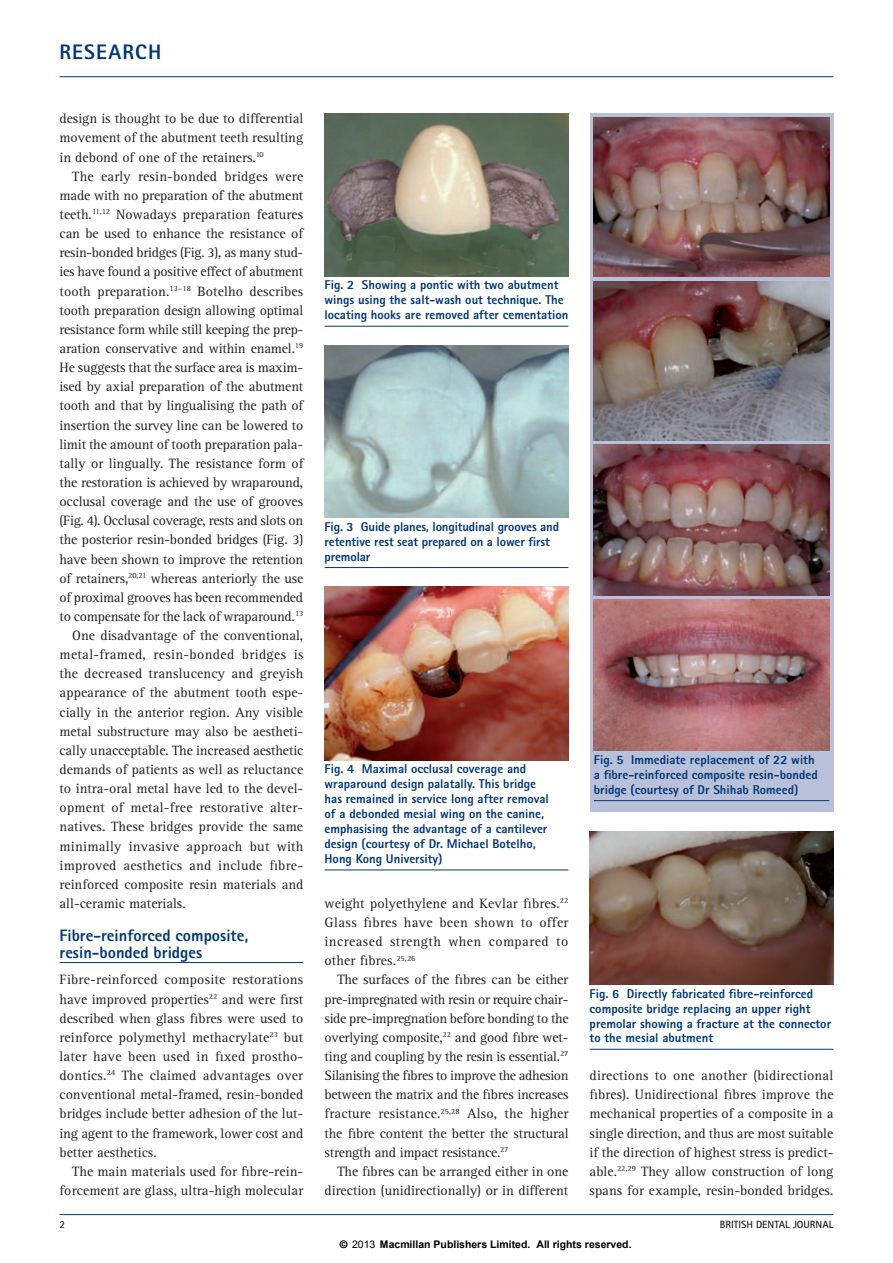
<style>
.page{position:relative;width:893px;height:1263px;background:#fff}
.page>*{position:absolute;margin:0;border:0;box-sizing:border-box;transform-origin:0 0}
.t1{font:800 21px "Rotis Sans Serif Std";letter-spacing:.055em;color:#013775}
.crosshead_2{font:800 16.5px/16.5px "Rotis Sans Serif Std";color:#013775}
.body{font:13.95px/19.2px "Rotis Serif Std";color:#231f20;text-align:justify}
.body_fullout{font:13.95px/19.2px "Rotis Serif Std";letter-spacing:-.005em;color:#231f20;text-align:justify}
.table_fig_caption{font:800 12.75px/15px "Rotis Sans Serif Std";color:#013775}
.t2{font:700 10.5px "Arial";color:#000}
.t3{font:700 10.5px "Rotis Sans Serif Std";color:#231f20}
.s1{font-family:"Helvetica"}
.s2{font-weight:400}
</style>
<div class="page">
<hr style="left:60px;top:76px;width:773px;height:1px;background:#013775">
<hr style="left:60px;top:962px;width:243px;height:1px;background:#013775">
<img style="left:325px;top:114px;width:243px;height:162px">
<hr style="left:325px;top:326px;width:243px;height:1px;background:#013775">
<img style="left:325px;top:345px;width:243px;height:173px">
<hr style="left:325px;top:567px;width:243px;height:1px;background:#013775">
<img style="left:325px;top:587px;width:243px;height:173px">
<hr style="left:325px;top:869px;width:243px;height:1px;background:#013775">
<img style="left:590px;top:831px;width:243px;height:153px">
<hr style="left:590px;top:1049px;width:243px;height:1px;background:#013775">
<div style="left:590px;top:114px;width:243px;height:698px;background:#b9c0d9"></div>
<img style="left:594px;top:118px;width:235px;height:159px">
<img style="left:594px;top:281px;width:235px;height:159px">
<img style="left:594px;top:444px;width:235px;height:151px">
<img style="left:594px;top:600px;width:235px;height:151px">
<hr style="left:594px;top:800px;width:235px;height:1px;background:#013775">
<hr style="left:60px;top:1214px;width:773px;height:1px;background:#013775">
<p class="t1" style="left:60px;top:39px;width:103px">RESEARCH</p>
<p class="body" style="left:60px;top:109px;width:245px">design is thought to be due to differential movement of the abutment teeth resulting in debond of one of the retainers.<sup>10</sup></p>
<p class="body" style="left:60px;top:167px;width:245px;text-indent:13px">The early resin-bonded bridges were made with no preparation of the abutment teeth.<sup>11,12</sup> Nowadays preparation features can be used to enhance the resistance of resin-bonded bridges (Fig. 3), as many stud&shy;ies have found a positive effect of abutment tooth preparation.<sup>13–18</sup> Botelho describes tooth preparation design allowing optimal resistance form while still keeping the prep&shy;aration conservative and within enamel.<sup>19<br></sup>He suggests that the surface area is maxim&shy;ised by axial preparation of the abutment tooth and that by lingualising the path of insertion the survey line can be lowered to limit the amount of tooth preparation pala&shy;tally or lingually. The resistance form of the restoration is achieved by wraparound, occlusal coverage and the use of grooves (Fig. 4). Occlusal coverage, rests and slots on the posterior resin-bonded bridges (Fig. 3) have been shown to improve the retention of retainers,<sup>20,21</sup> whereas anteriorly the use of proximal grooves has been recommended to compensate for the lack of wraparound.<sup>13</sup></p>
<p class="body" style="left:60px;top:626px;width:245px;text-indent:13px">One disadvantage of the conventional, metal-framed, resin-bonded bridges is the decreased translucency and greyish appearance of the abutment tooth espe&shy;cially in the anterior region. Any visible metal substructure may also be aestheti&shy;cally unacceptable. The increased aesthetic demands of patients as well as reluctance to intra-oral metal have led to the devel&shy;opment of metal-free restorative alter&shy;natives. These bridges provide the same minimally invasive approach but with improved aesthetics and include fibre&shy;reinforced composite resin materials and all-ceramic materials.</p>
<p class="crosshead_2" style="left:60px;top:927px;width:190px">Fibre-reinforced composite, resin-bonded bridges</p>
<p class="body_fullout" style="left:60px;top:971px;width:245px">Fibre-reinforced composite restorations have improved properties<sup>22</sup> and were first described when glass fibres were used to reinforce polymethyl methacrylate<sup>23</sup> but later have been used in fixed prostho&shy;dontics.<sup>24</sup> The claimed advantages over conventional metal-framed, resin-bonded bridges include better adhesion of the lut&shy;ing agent to the framework, lower cost and better aesthetics.</p>
<p class="body" style="left:60px;top:1162px;width:245px;text-align:right">The main materials used for fibre-rein&shy;forcement are glass, ultra-high molecular</p>
<p class="table_fig_caption" style="left:325px;top:277px;width:245px">Fig. 2 Showing a pontic with two abutment wings using the salt-wash out technique. The locating hooks are removed after cementation</p>
<p class="table_fig_caption" style="left:325px;top:519px;width:236px">Fig. 3 Guide planes, longitudinal grooves and retentive rest seat prepared on a lower first premolar</p>
<p class="table_fig_caption" style="left:325px;top:761px;width:226px">Fig. 4 Maximal occlusal coverage and wraparound design palatally. This bridge has remained in service long after removal of a debonded mesial wing on the canine, emphasising the advantage of a cantilever design (courtesy of Dr. Michael Botelho, Hong Kong University)</p>
<p class="body" style="left:325px;top:894px;width:245px">weight polyethylene and Kevlar fibres.<sup>22<br></sup>Glass fibres have been shown to offer increased strength when compared to other fibres.<sup>25,26</sup></p>
<p class="body" style="left:325px;top:971px;width:245px;text-indent:13px">The surfaces of the fibres can be either pre-impregnated with resin or require chair&shy;side pre-impregnation before bonding to the overlying composite,<sup>22</sup> and good fibre wet&shy;ting and coupling by the resin is essential.<sup>27<br></sup>Silanising the fibres to improve the adhesion between the matrix and the fibres increases fracture resistance.<sup>25,28</sup> Also, the higher the fibre content the better the structural strength and impact resistance.<sup>27</sup></p>
<p class="body" style="left:325px;top:1162px;width:245px;text-align:right">The fibres can be arranged either in one direction (unidirectionally) or in different</p>
<p class="table_fig_caption" style="left:594px;top:752px;width:225px">Fig. 5 Immediate replacement of 22 with a fibre-reinforced composite resin-bonded bridge (courtesy of Dr Shihab Romeed)</p>
<p class="table_fig_caption" style="left:590px;top:985px;width:243px">Fig. 6 Directly fabricated fibre-reinforced composite bridge replacing an upper right premolar showing a fracture at the connector to the mesial abutment</p>
<p class="body" style="left:590px;top:1066px;width:245px">directions to one another (bidirectional fibres). Unidirectional fibres improve the mechanical properties of a composite in a single direction, and thus are most suitable if the direction of highest stress is predict&shy;able.<sup>22,29</sup> They allow construction of long spans for example, resin-bonded bridges.</p>
<p class="t3" style="left:60px;top:1217px;width:7px">2</p>
<p class="t3" style="left:720px;top:1217px;width:115px">BRITISH DENTAL JOURNAL</p>
<p class="t2" style="left:340px;top:1237px;width:293px"><span class="s1">©</span> <span class="s2">2013</span> Macmillan Publishers Limited. All rights reserved.</p>
</div>
